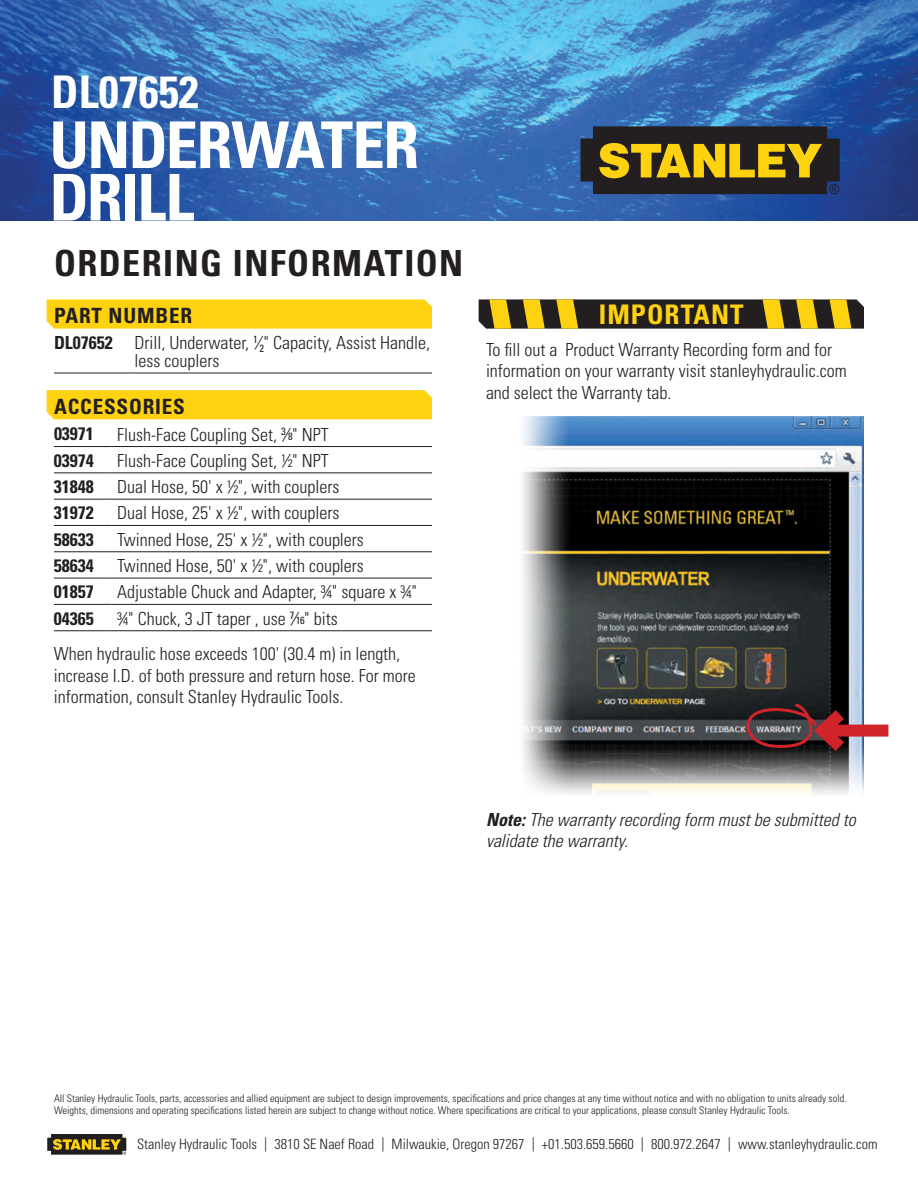
<style>
.page{position:relative;width:918px;height:1188px;background:#fff}
.page>*{position:absolute;margin:0;border:0;box-sizing:border-box;transform-origin:0 0}
.t1{font:700 condensed 64.5px/52.5px "Univers";letter-spacing:-.025em;color:#fff}
.t2{font:700 condensed 45px "Univers";color:#fff}
.t3{font:700 condensed 36px "Univers";letter-spacing:.04em;color:#231f20}
.t4{font:700 condensed 27px "Univers";letter-spacing:.04em;color:#fed20e}
.t5{font:700 condensed 21px "Univers";letter-spacing:.04em;color:#231f20}
.t6{font:300 condensed 18px/21.6px "Univers";color:#231f20}
.t7{font:italic 300 condensed 18px/21.6px "Univers";color:#231f20}
.t8{font:700 condensed 18px "Univers";color:#231f20}
.t9{font:300 condensed 14.25px "Univers";color:#231f20}
.t10{font:300 condensed 10.5px/12.6px "Univers";color:#231f20}
.s1{font-weight:700}
.s2{font-weight:400;font-size:10.5px}
</style>
<div class="page">
<img style="left:0;top:0;width:918px;height:220px">
<svg style="left:47px;top:1134px;width:79px;height:21px;background:#655726"></svg>
<svg style="left:581px;top:126px;width:259px;height:68px;background:#5b4e20"></svg>
<svg style="left:47px;top:299px;width:385px;height:30px;background:#fed315"></svg>
<div style="left:47px;top:390px;width:385px;height:29px;background:#fed20e"></div>
<hr style="left:54px;top:373px;width:75px;height:1px;background:#231f20">
<hr style="left:129px;top:373px;width:303px;height:1px;background:#231f20">
<hr style="left:54px;top:446px;width:57px;height:1px;background:#231f20">
<hr style="left:111px;top:446px;width:321px;height:1px;background:#231f20">
<hr style="left:54px;top:472px;width:57px;height:1px;background:#231f20">
<hr style="left:111px;top:472px;width:321px;height:1px;background:#231f20">
<hr style="left:54px;top:499px;width:57px;height:1px;background:#231f20">
<hr style="left:111px;top:499px;width:321px;height:1px;background:#231f20">
<hr style="left:54px;top:525px;width:57px;height:1px;background:#231f20">
<hr style="left:111px;top:525px;width:321px;height:1px;background:#231f20">
<hr style="left:54px;top:551px;width:57px;height:1px;background:#231f20">
<hr style="left:111px;top:551px;width:321px;height:1px;background:#231f20">
<hr style="left:54px;top:578px;width:57px;height:1px;background:#231f20">
<hr style="left:111px;top:578px;width:321px;height:1px;background:#231f20">
<hr style="left:54px;top:604px;width:57px;height:1px;background:#231f20">
<hr style="left:111px;top:604px;width:321px;height:1px;background:#231f20">
<hr style="left:54px;top:630px;width:57px;height:1px;background:#231f20">
<hr style="left:111px;top:630px;width:321px;height:1px;background:#231f20">
<svg style="left:479px;top:299px;width:385px;height:30px;background:#605221"></svg>
<img style="left:424px;top:416px;width:440px;height:378px">
<div style="left:823px;top:725px;width:65px;height:12px;background:#d1232a"></div>
<svg style="left:739px;top:698px;width:118px;height:66px;background:#53363a"></svg>
<h2 class="t2" style="left:51px;top:64px;width:149px">DL07652</h2>
<h1 class="t1" style="left:50px;top:119px;width:371px">UNDERWATER<br>DRILL</h1>
<h3 class="t3" style="left:54px;top:242px;width:411px">ORDERING INFORMATION</h3>
<p class="t5" style="left:54px;top:302px;width:140px">PART NUMBER</p>
<p class="t6" style="left:135px;top:334px;width:297px;line-height:18px;text-indent:-81px"><span class="s1">DL07652</span> Drill, Underwater, <sup>1</sup>⁄<sub>2</sub>" Capacity, Assist Handle, less couplers</p>
<p class="t5" style="left:54px;top:394px;width:130px">ACCESSORIES</p>
<p class="t8" style="left:54px;top:423px;width:41px">03971</p>
<p class="t6" style="left:117px;top:423px;width:213px">Flush-Face Coupling Set, <sup>3</sup>⁄<span class="s2">8</span>" NPT</p>
<p class="t8" style="left:54px;top:449px;width:41px">03974</p>
<p class="t6" style="left:117px;top:450px;width:213px">Flush-Face Coupling Set, ½" NPT</p>
<p class="t8" style="left:54px;top:476px;width:41px">31848</p>
<p class="t6" style="left:117px;top:476px;width:224px">Dual Hose, 50' x ½", with couplers</p>
<p class="t8" style="left:54px;top:502px;width:41px">31972</p>
<p class="t6" style="left:117px;top:502px;width:224px">Dual Hose, 25' x ½", with couplers</p>
<p class="t8" style="left:54px;top:528px;width:41px">58633</p>
<p class="t6" style="left:117px;top:529px;width:248px">Twinned Hose, 25' x ½", with couplers</p>
<p class="t8" style="left:54px;top:555px;width:41px">58634</p>
<p class="t6" style="left:117px;top:555px;width:248px">Twinned Hose, 50' x ½", with couplers</p>
<p class="t8" style="left:54px;top:581px;width:41px">01857</p>
<p class="t6" style="left:117px;top:581px;width:301px">Adjustable Chuck and Adapter, ¾" square x ¾"</p>
<p class="t8" style="left:54px;top:607px;width:41px">04365</p>
<p class="t6" style="left:54px;top:601px;width:348px;line-height:35.5px;text-align:center">¾" Chuck, 3 JT taper , use <sup>7</sup>⁄<span class="s2">16</span>" bits<br>When hydraulic hose exceeds 100' (30.4 m) in length,</p>
<p class="t6" style="left:54px;top:665px;width:363px">increase I.D. of both pressure and return hose. For more information, consult Stanley Hydraulic Tools.</p>
<h3 class="t4" style="left:599px;top:298px;width:147px">IMPORTANT</h3>
<p class="t6" style="left:486px;top:339px;width:362px">To fill out a Product Warranty Recording form and for information on your warranty visit stanleyhydraulic.com and select the Warranty tab.</p>
<p class="t7" style="left:486px;top:809px;width:371px"><span class="s1">Note:</span> The warranty recording form must be submitted to validate the warranty.</p>
<p class="t10" style="left:54px;top:1092px;width:794px">All Stanley Hydraulic Tools, parts, accessories and allied equipment are subject to design improvements, specifications and price changes at any time without notice and with no obligation to units already sold.<br>Weights, dimensions and operating specifications listed herein are subject to change without notice. Where specifications are critical to your applications, please consult Stanley Hydraulic Tools.</p>
<p class="t9" style="left:137px;top:1136px;width:742px">Stanley Hydraulic Tools | 3810 SE Naef Road | Milwaukie, Oregon 97267 | +01.503.659.5660 | 800.972.2647 | www.stanleyhydraulic.com</p>
</div>
